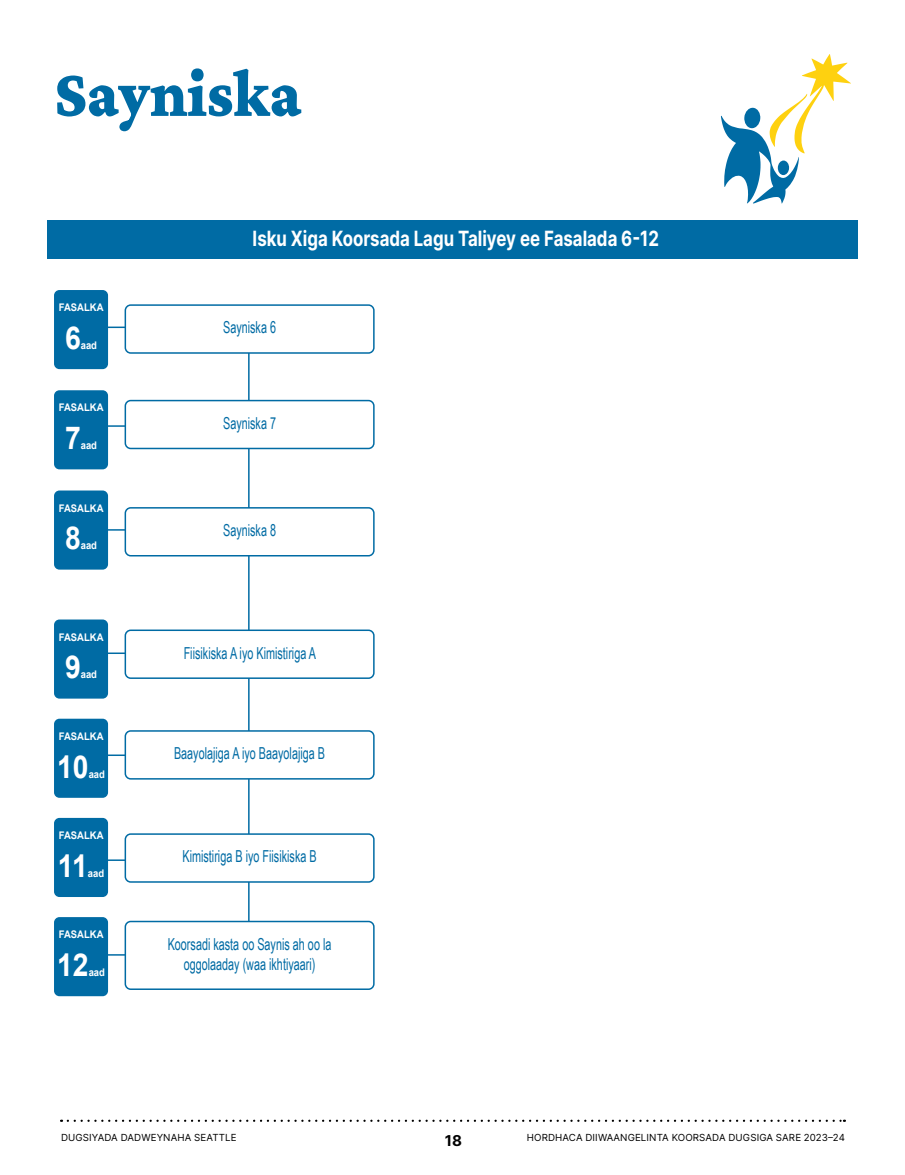
<style>
.page{position:relative;width:905px;height:1175px;background:#fff}
.page>*{position:absolute;margin:0;border:0;box-sizing:border-box;transform-origin:0 0}
.t1{font:900 69px "Crimson Pro";color:#006ba4;scale:.9 1}
.Grade_Block{font:700 31.5px "Arial";color:#fff;scale:.9 1}
.t2{font:700 21px "Inter";color:#fff;scale:.8 1}
.Course_Block{font:16.5px/19.8px "Arial Narrow";color:#006ba4;text-align:center;scale:.8 1}
.t3{font:700 15px "Inter";color:#000}
.Grade_Block-2{font:700 10.5px "Arial";color:#fff;scale:.9 1}
.t4{font:9.75px "Inter";letter-spacing:.01em;color:#000}
</style>
<div class="page">
<svg style="left:68px;top:1119px;width:776px;height:2px"></svg>
<svg style="left:720px;top:54px;width:131px;height:150px"></svg>
<hr style="left:248px;top:321px;width:1px;height:638px;background:#006ba4">
<hr style="left:91px;top:326px;width:66px;height:2px;background:#006ba4">
<hr style="left:84px;top:425px;width:65px;height:2px;background:#006ba4">
<hr style="left:76px;top:529px;width:65px;height:1px;background:#006ba4">
<hr style="left:81px;top:652px;width:65px;height:2px;background:#006ba4">
<hr style="left:88px;top:754px;width:65px;height:2px;background:#006ba4">
<hr style="left:88px;top:859px;width:65px;height:2px;background:#006ba4">
<hr style="left:99px;top:954px;width:65px;height:1px;background:#006ba4">
<div style="left:47px;top:220px;width:810px;height:39px;background:#006ba4"></div>
<div style="left:54px;top:290px;width:54px;height:79px;background:#006ba4;border-radius:5px"></div>
<svg style="left:125px;top:305px;width:249px;height:48px"></svg>
<div style="left:125px;top:304px;width:249px;height:50px;border:2px solid #006ba4;border-radius:5px"></div>
<div style="left:54px;top:390px;width:54px;height:79px;background:#006ba4;border-radius:5px"></div>
<svg style="left:125px;top:400px;width:249px;height:48px"></svg>
<div style="left:125px;top:400px;width:249px;height:49px;border:2px solid #006ba4;border-radius:5px"></div>
<div style="left:54px;top:490px;width:54px;height:79px;background:#006ba4;border-radius:5px"></div>
<svg style="left:125px;top:508px;width:249px;height:48px"></svg>
<div style="left:125px;top:507px;width:249px;height:49px;border:2px solid #006ba4;border-radius:5px"></div>
<div style="left:54px;top:619px;width:54px;height:79px;background:#006ba4;border-radius:5px"></div>
<svg style="left:125px;top:630px;width:249px;height:48px"></svg>
<div style="left:125px;top:629px;width:249px;height:50px;border:2px solid #006ba4;border-radius:5px"></div>
<div style="left:54px;top:718px;width:54px;height:79px;background:#006ba4;border-radius:5px"></div>
<svg style="left:125px;top:731px;width:249px;height:48px"></svg>
<div style="left:125px;top:730px;width:249px;height:49px;border:2px solid #006ba4;border-radius:5px"></div>
<div style="left:54px;top:818px;width:54px;height:79px;background:#006ba4;border-radius:5px"></div>
<svg style="left:125px;top:834px;width:249px;height:48px"></svg>
<div style="left:125px;top:833px;width:249px;height:49px;border:2px solid #006ba4;border-radius:5px"></div>
<div style="left:54px;top:917px;width:54px;height:79px;background:#006ba4;border-radius:5px"></div>
<svg style="left:125px;top:923px;width:249px;height:66px"></svg>
<div style="left:125px;top:920px;width:249px;height:70px;border:2px solid #006ba4;border-radius:5px"></div>
<p class="t1" style="left:54px;top:50px;width:276px">Sayniska</p>
<h3 class="Grade_Block-2" style="left:59px;top:300px;width:51px">FASALKA</h3>
<h3 class="Grade_Block" style="left:65px;top:316px;width:19px">6</h3>
<h3 class="Grade_Block-2" style="left:81px;top:338px;width:20px">aad</h3>
<h3 class="Grade_Block-2" style="left:59px;top:400px;width:51px">FASALKA</h3>
<h3 class="Grade_Block" style="left:65px;top:416px;width:19px">7</h3>
<h3 class="Grade_Block-2" style="left:81px;top:438px;width:20px">aad</h3>
<h3 class="Grade_Block-2" style="left:59px;top:500px;width:51px">FASALKA</h3>
<h3 class="Grade_Block" style="left:65px;top:516px;width:19px">8</h3>
<h3 class="Grade_Block-2" style="left:81px;top:538px;width:20px">aad</h3>
<h3 class="Grade_Block-2" style="left:59px;top:629px;width:51px">FASALKA</h3>
<h3 class="Grade_Block" style="left:65px;top:645px;width:19px">9</h3>
<h3 class="Grade_Block-2" style="left:81px;top:667px;width:20px">aad</h3>
<h3 class="Grade_Block-2" style="left:59px;top:728px;width:51px">FASALKA</h3>
<h3 class="Grade_Block" style="left:57px;top:744px;width:37px">10</h3>
<h3 class="Grade_Block-2" style="left:89px;top:766px;width:20px">aad</h3>
<h3 class="Grade_Block-2" style="left:59px;top:828px;width:51px">FASALKA</h3>
<h3 class="Grade_Block" style="left:58px;top:843px;width:35px">11</h3>
<h3 class="Grade_Block-2" style="left:88px;top:865px;width:20px">aad</h3>
<h3 class="Grade_Block-2" style="left:59px;top:927px;width:51px">FASALKA</h3>
<h3 class="Grade_Block" style="left:57px;top:942px;width:37px">12</h3>
<h3 class="Grade_Block-2" style="left:89px;top:965px;width:20px">aad</h3>
<h2 class="t2" style="left:253px;top:223px;width:509px">Isku Xiga Koorsada Lagu Taliyey ee Fasalada 6-12</h2>
<p class="Course_Block" style="left:223px;top:317px;width:68px">Sayniska 6</p>
<p class="Course_Block" style="left:223px;top:412px;width:68px">Sayniska 7</p>
<p class="Course_Block" style="left:223px;top:520px;width:68px">Sayniska 8</p>
<p class="Course_Block" style="left:184px;top:642px;width:167px">Fiisikiska A iyo Kimistiriga A</p>
<p class="Course_Block" style="left:174px;top:743px;width:190px">Baayolajiga A iyo Baayolajiga B</p>
<p class="Course_Block" style="left:182px;top:846px;width:169px">Kimistiriga B iyo Fiisikiska B</p>
<p class="Course_Block" style="left:168px;top:933px;width:206px">Koorsadi kasta oo Saynis ah oo la oggolaaday (waa ikhtiyaari)</p>
<p class="t4" style="left:61px;top:1130px;width:177px">DUGSIYADA DADWEYNAHA SEATTLE</p>
<p class="t4" style="left:527px;top:1130px;width:319px">HORDHACA DIIWAANGELINTA KOORSADA DUGSIGA SARE 2023–24</p>
<p class="t3" style="left:445px;top:1129px;width:19px">18</p>
</div>
